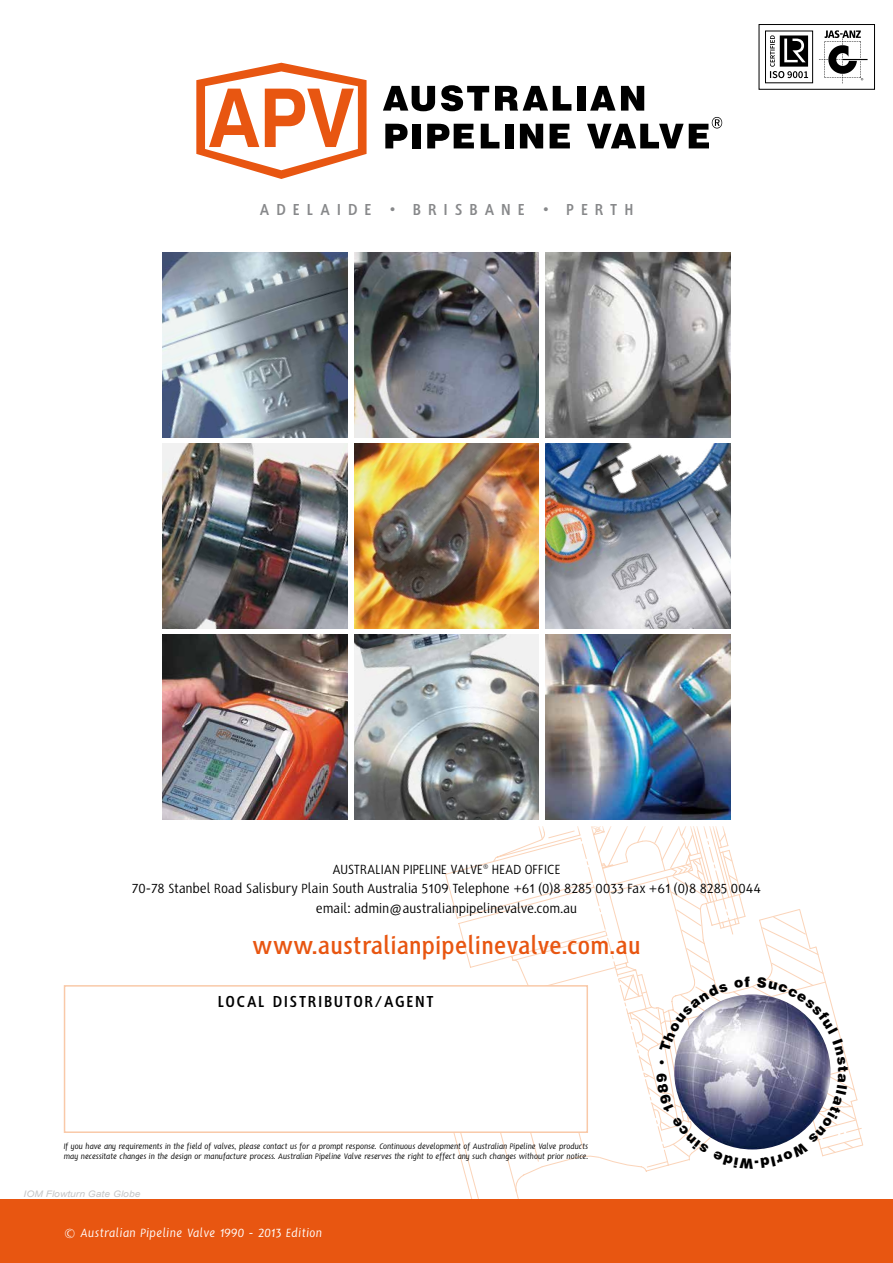
<style>
.page{position:relative;width:893px;height:1263px;background:#fff}
.page>*{position:absolute;margin:0;border:0;box-sizing:border-box;transform-origin:0 0}
.t1{font:700 27px "HS Sans";color:#e85611}
.t2{font:700 18px "HS Sans";letter-spacing:.375em;color:#87888a}
.t3{font:700 18px "HS Sans";letter-spacing:.08em;color:#000}
.t4{font:15px/19.5px "HS Sans";color:#000;text-align:center}
.t5{font:italic 13.5px "HS Sans";letter-spacing:.02em;color:#fff}
.t6{font:italic 9px/10.5px "HS Sans";letter-spacing:-.005em;color:#000}
.t7{font:italic 9px "Arial";color:#c6c7c8;scale:1.14 1}
.s1{font-size:13.5px}
.s2{font-size:15px}
</style>
<div class="page">
<svg style="left:196px;top:63px;width:171px;height:116px"></svg>
<svg style="left:383px;top:86px;width:52px;height:25px"></svg>
<svg style="left:441px;top:85px;width:48px;height:26px"></svg>
<svg style="left:495px;top:86px;width:76px;height:25px"></svg>
<div style="left:577px;top:86px;width:8px;height:25px;background:#000"></div>
<svg style="left:590px;top:86px;width:54px;height:25px"></svg>
<svg style="left:385px;top:124px;width:23px;height:24px"></svg>
<div style="left:413px;top:124px;width:8px;height:24px;background:#000"></div>
<svg style="left:427px;top:124px;width:47px;height:24px"></svg>
<svg style="left:481px;top:124px;width:18px;height:24px"></svg>
<div style="left:505px;top:124px;width:8px;height:24px;background:#000"></div>
<svg style="left:520px;top:124px;width:23px;height:24px"></svg>
<svg style="left:550px;top:124px;width:20px;height:24px"></svg>
<svg style="left:587px;top:117px;width:135px;height:31px"></svg>
<div style="left:0;top:1199px;width:893px;height:64px;background:#e85611"></div>
<img style="left:162px;top:252px;width:569px;height:568px">
<img style="left:545px;top:444px;width:185px;height:184px">
<img style="left:545px;top:253px;width:185px;height:184px">
<img style="left:545px;top:635px;width:185px;height:80px">
<img style="left:354px;top:444px;width:185px;height:184px">
<img style="left:354px;top:253px;width:185px;height:184px">
<img style="left:354px;top:635px;width:185px;height:184px">
<img style="left:163px;top:444px;width:185px;height:184px">
<img style="left:163px;top:635px;width:185px;height:184px">
<img style="left:163px;top:253px;width:185px;height:184px">
<div style="left:64px;top:985px;width:524px;height:148px;background:#fff;border:2px solid #f9c9a8"></div>
<div style="left:758px;top:24px;width:117px;height:66px;border:1px solid #000"></div>
<div style="left:765px;top:31px;width:48px;height:52px;border:1px solid #000"></div>
<svg style="left:819px;top:30px;width:48px;height:53px"></svg>
<svg style="left:770px;top:35px;width:38px;height:43px"></svg>
<svg style="left:426px;top:715px;width:437px;height:484px"></svg>
<h2 class="t2" style="left:260px;top:200px;width:375px">ADELAIDE <span class="s1">•</span> BRISBANE <span class="s1">•</span> PERTH</h2>
<h3 class="t4" style="left:132px;top:860px;width:631px">AUSTRALIAN PIPELINE VALVE® HEAD OFFICE<br>70-78 Stanbel Road Salisbury Plain South Australia 5109 Telephone +61 (0)8 8285 0033 Fax +61 (0)8 8285 0044 email: admin@australianpipelinevalve.com.au</h3>
<h1 class="t1" style="left:252px;top:932px;width:390px">www.australianpipelinevalve.com.au</h1>
<h2 class="t3" style="left:218px;top:992px;width:218px">LOCAL DISTRIBUTOR/AGENT</h2>
<p class="t6" style="left:64px;top:1141px;width:526px">If you have any requirements in the field of valves, please contact us for a prompt response. Continuous development of Australian Pipeline Valve products may necessitate changes in the design or manufacture process. Australian Pipeline Valve reserves the right to effect any such changes without prior notice.</p>
<p class="t7" style="left:24px;top:1188px;width:104px">IOM Flowturn Gate Globe</p>
<h3 class="t5" style="left:64px;top:1226px;width:260px"><span class="s2">©</span> Australian Pipeline Valve 1990 - 2013 Edition</h3>
</div>
